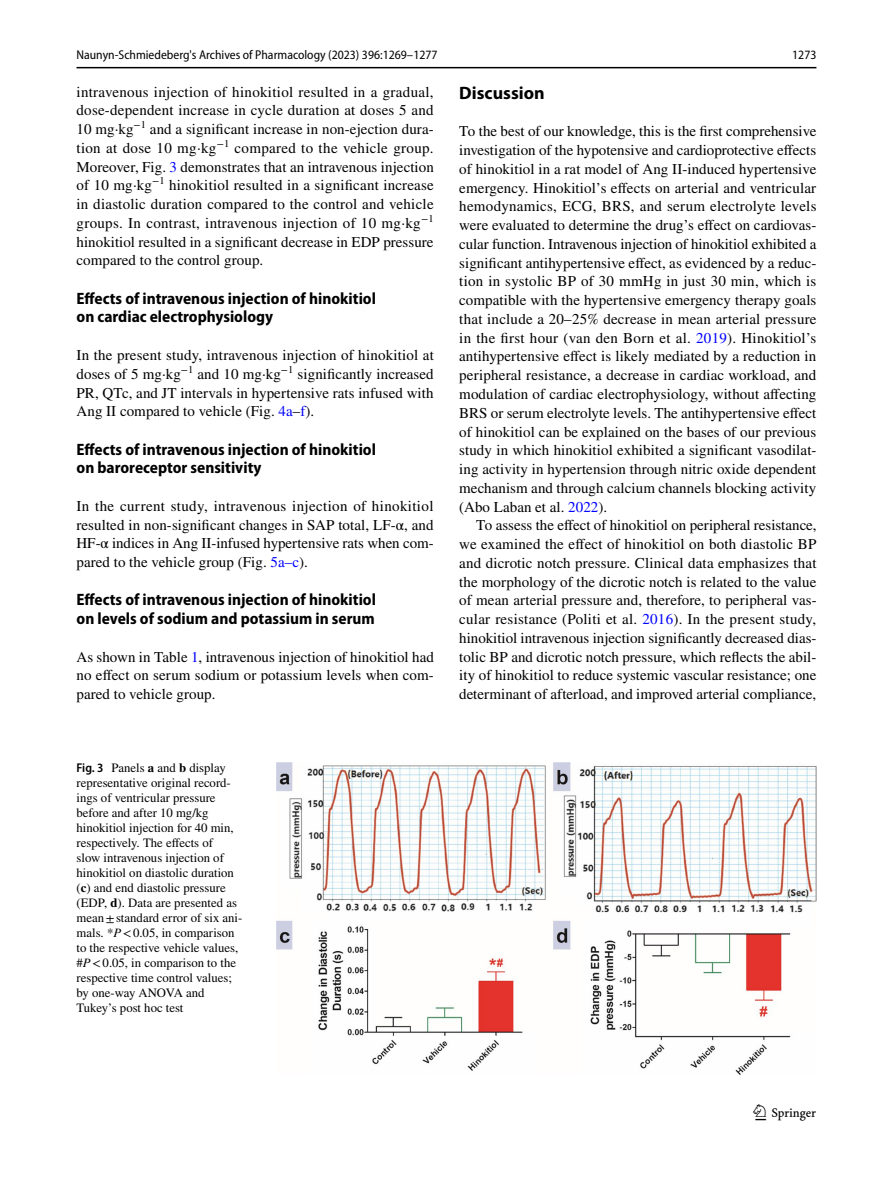
<style>
.page{position:relative;width:893px;height:1187px;background:#fff}
.page>*{position:absolute;margin:0;border:0;box-sizing:border-box;transform-origin:0 0}
.t1{font:22.5px "Springnew Regular 3";color:#000}
.t2{font:700 18px "Myriad Pro";color:#000}
.t3{font:700 semi-condensed 16.5px/18.8px "Myriad Pro";color:#000}
.t4{font:15px/18.8px "STIX";letter-spacing:.005em;color:#000;text-align:justify}
.t5{font:12.75px/15px "STIX";color:#000}
.t6{font:semi-condensed 12.75px "Myriad Pro";color:#000}
.s1{color:#00f}
.s2{font-family:"Myriad Pro";font-weight:600;font-stretch:semi-condensed}
.s3{font-weight:700}
.s4{font-style:italic}
</style>
<div class="page">
<hr style="left:77px;top:67px;width:739px;height:1px;background:#000">
<img style="left:276px;top:762px;width:540px;height:311px">
<p class="t6" style="left:77px;top:48px;width:362px">Naunyn-Schmiedeberg's Archives of Pharmacology (2023) 396:1269–1277</p>
<p class="t6" style="left:792px;top:48px;width:26px">1273</p>
<p class="t4" style="left:77px;top:83px;width:359px">intravenous injection of hinokitiol resulted in a gradual, dose-dependent increase in cycle duration at doses 5 and 10 mg·kg<sup>−1</sup> and a significant increase in non-ejection dura&shy;tion at dose 10 mg·kg<sup>−1</sup> compared to the vehicle group.<br>Moreover, Fig. <span class="s1">3</span> demonstrates that an intravenous injection of 10 mg·kg<sup>−1</sup> hinokitiol resulted in a significant increase in diastolic duration compared to the control and vehicle groups. In contrast, intravenous injection of 10 mg·kg<sup>−1 </sup>hinokitiol resulted in a significant decrease in EDP pressure compared to the control group.</p>
<p class="t3" style="left:77px;top:289px;width:301px">Effects of intravenous injection of hinokitiol on cardiac electrophysiology</p>
<p class="t4" style="left:77px;top:346px;width:359px">In the present study, intravenous injection of hinokitiol at doses of 5 mg·kg<sup>−1</sup> and 10 mg·kg<sup>−1</sup> significantly increased PR, QTc, and JT intervals in hypertensive rats infused with Ang II compared to vehicle (Fig. <span class="s1">4a</span>–<span class="s1">f</span>).</p>
<p class="t3" style="left:77px;top:440px;width:301px">Effects of intravenous injection of hinokitiol on baroreceptor sensitivity</p>
<p class="t4" style="left:77px;top:497px;width:359px">In the current study, intravenous injection of hinokitiol resulted in non-significant changes in SAP total, LF-α, and HF-α indices in Ang II-infused hypertensive rats when com&shy;pared to the vehicle group (Fig. <span class="s1">5a–c</span>).</p>
<p class="t3" style="left:77px;top:590px;width:301px">Effects of intravenous injection of hinokitiol on levels of sodium and potassium in serum</p>
<p class="t4" style="left:77px;top:648px;width:359px">As shown in Table <span class="s1">1</span>, intravenous injection of hinokitiol had no effect on serum sodium or potassium levels when com&shy;pared to vehicle group.</p>
<p class="t5" style="left:77px;top:760px;width:167px"><span class="s2">Fig. 3</span> Panels <span class="s3">a</span> and <span class="s3">b</span> display representative original record&shy;ings of ventricular pressure before and after 10 mg/kg hinokitiol injection for 40 min, respectively. The effects of<br>slow intravenous injection of hinokitiol on diastolic duration (<span class="s3">c</span>) and end diastolic pressure (EDP, <span class="s3">d</span>). Data are presented as mean±standard error of six ani&shy;mals. *<span class="s4">P</span>&lt;0.05, in comparison to the respective vehicle values, #<span class="s4">P</span>&lt;0.05, in comparison to the respective time control values; by one-way ANOVA and<br>Tukey’s post hoc test</p>
<p class="t2" style="left:459px;top:81px;width:87px">Discussion</p>
<p class="t4" style="left:459px;top:123px;width:359px">To the best of our knowledge, this is the first comprehensive investigation of the hypotensive and cardioprotective effects of hinokitiol in a rat model of Ang II-induced hypertensive emergency. Hinokitiol’s effects on arterial and ventricular hemodynamics, ECG, BRS, and serum electrolyte levels were evaluated to determine the drug’s effect on cardiovas&shy;cular function. Intravenous injection of hinokitiol exhibited a significant antihypertensive effect, as evidenced by a reduc&shy;tion in systolic BP of 30 mmHg in just 30 min, which is compatible with the hypertensive emergency therapy goals that include a 20–25% decrease in mean arterial pressure in the first hour (van den Born et al. <span class="s1">2019</span>). Hinokitiol’s antihypertensive effect is likely mediated by a reduction in peripheral resistance, a decrease in cardiac workload, and modulation of cardiac electrophysiology, without affecting BRS or serum electrolyte levels. The antihypertensive effect of hinokitiol can be explained on the bases of our previous study in which hinokitiol exhibited a significant vasodilat&shy;ing activity in hypertension through nitric oxide dependent mechanism and through calcium channels blocking activity (Abo Laban et al. <span class="s1">2022</span>).</p>
<p class="t4" style="left:459px;top:517px;width:359px;text-indent:17px">To assess the effect of hinokitiol on peripheral resistance, we examined the effect of hinokitiol on both diastolic BP and dicrotic notch pressure. Clinical data emphasizes that the morphology of the dicrotic notch is related to the value of mean arterial pressure and, therefore, to peripheral vas&shy;cular resistance (Politi et al. <span class="s1">2016</span>). In the present study, hinokitiol intravenous injection significantly decreased dias&shy;tolic BP and dicrotic notch pressure, which reflects the abil&shy;ity of hinokitiol to reduce systemic vascular resistance; one determinant of afterload, and improved arterial compliance,</p>
<h1 class="t1" style="left:755px;top:1104px;width:62px">1 3</h1>
</div>
